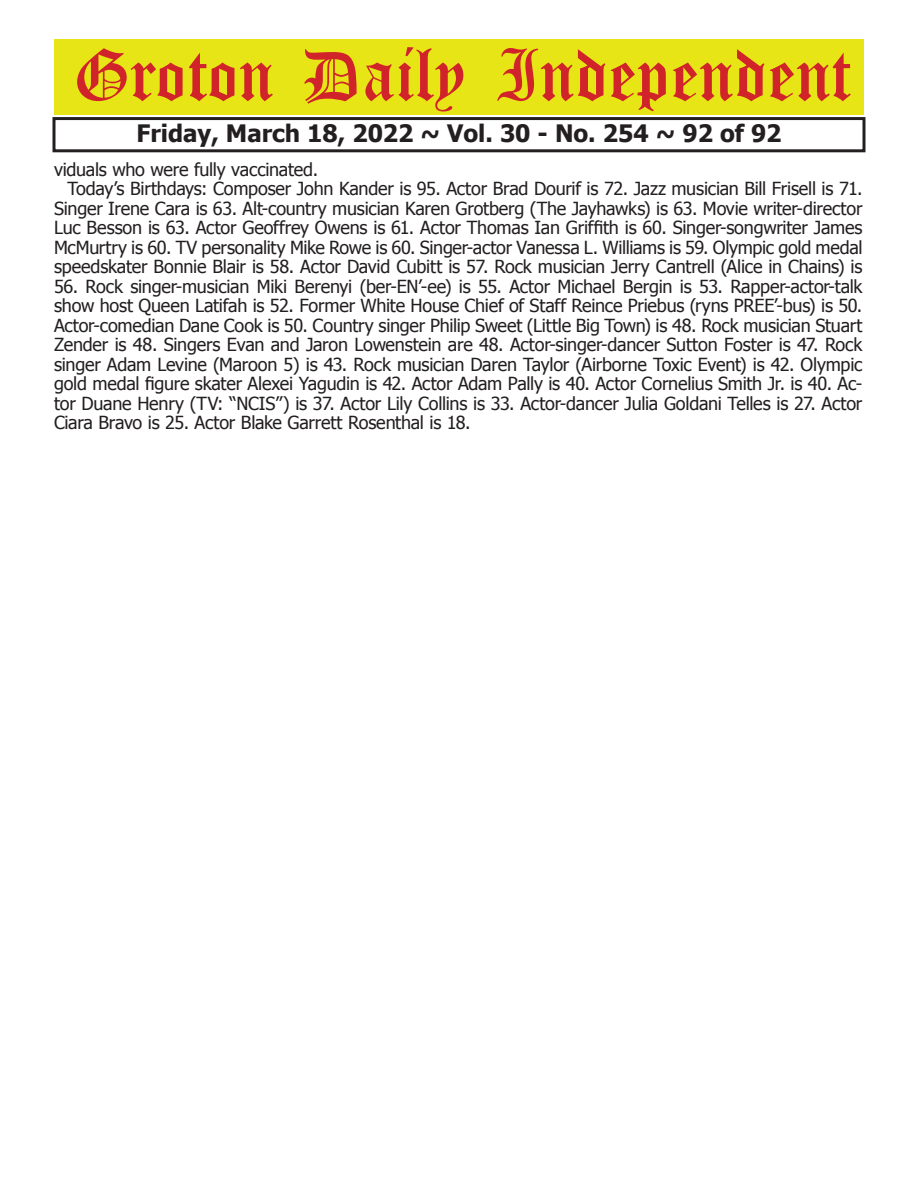
<style>
.page{position:relative;width:918px;height:1188px;background:#fff}
.page>*{position:absolute;margin:0;border:0;box-sizing:border-box;transform-origin:0 0}
.t1{font:54px "Old English Five";color:#d1232a}
.t2{font:700 24px "Tahoma";color:#231f20}
.t3{font:18px/19.5px "Tahoma";letter-spacing:-.015em;color:#231f20;text-align:justify}
</style>
<div class="page">
<div style="left:52px;top:117px;width:814px;height:35px;border:3px solid #231f20"></div>
<div style="left:54px;top:40px;width:810px;height:75px;background:#e7e515"></div>
<h1 class="t1" style="left:73px;top:50px;width:779px">Groton Daily Independent</h1>
<h2 class="t2" style="left:137px;top:116px;width:647px">Friday, March 18, 2022 ~ Vol. 30 - No. 254 ~ 92 of 92</h2>
<p class="t3" style="left:54px;top:159px;width:266px">viduals who were fully vaccinated.</p>
<p class="t3" style="left:68px;top:178px;width:797px">Today’s Birthdays: Composer John Kander is 95. Actor Brad Dourif is 72. Jazz musician Bill Frisell is 71.</p>
<p class="t3" style="left:54px;top:198px;width:810px">Singer Irene Cara is 63. Alt-country musician Karen Grotberg (The Jayhawks) is 63. Movie writer-director</p>
<p class="t3" style="left:54px;top:217px;width:810px">Luc Besson is 63. Actor Geoffrey Owens is 61. Actor Thomas Ian Griffith is 60. Singer-songwriter James</p>
<p class="t3" style="left:54px;top:237px;width:810px">McMurtry is 60. TV personality Mike Rowe is 60. Singer-actor Vanessa L. Williams is 59. Olympic gold medal</p>
<p class="t3" style="left:54px;top:256px;width:810px">speedskater Bonnie Blair is 58. Actor David Cubitt is 57. Rock musician Jerry Cantrell (Alice in Chains) is</p>
<p class="t3" style="left:54px;top:276px;width:810px">56. Rock singer-musician Miki Berenyi (ber-EN’-ee) is 55. Actor Michael Bergin is 53. Rapper-actor-talk show host Queen Latifah is 52. Former White House Chief of Staff Reince Priebus (ryns PREE’-bus) is 50.<br>Actor-comedian Dane Cook is 50. Country singer Philip Sweet (Little Big Town) is 48. Rock musician Stuart Zender is 48. Singers Evan and Jaron Lowenstein are 48. Actor-singer-dancer Sutton Foster is 47. Rock singer Adam Levine (Maroon 5) is 43. Rock musician Daren Taylor (Airborne Toxic Event) is 42. Olympic gold medal figure skater Alexei Yagudin is 42. Actor Adam Pally is 40. Actor Cornelius Smith Jr. is 40. Ac&shy;tor Duane Henry (TV: “NCIS”) is 37. Actor Lily Collins is 33. Actor-dancer Julia Goldani Telles is 27. Actor Ciara Bravo is 25. Actor Blake Garrett Rosenthal is 18.</p>
</div>
